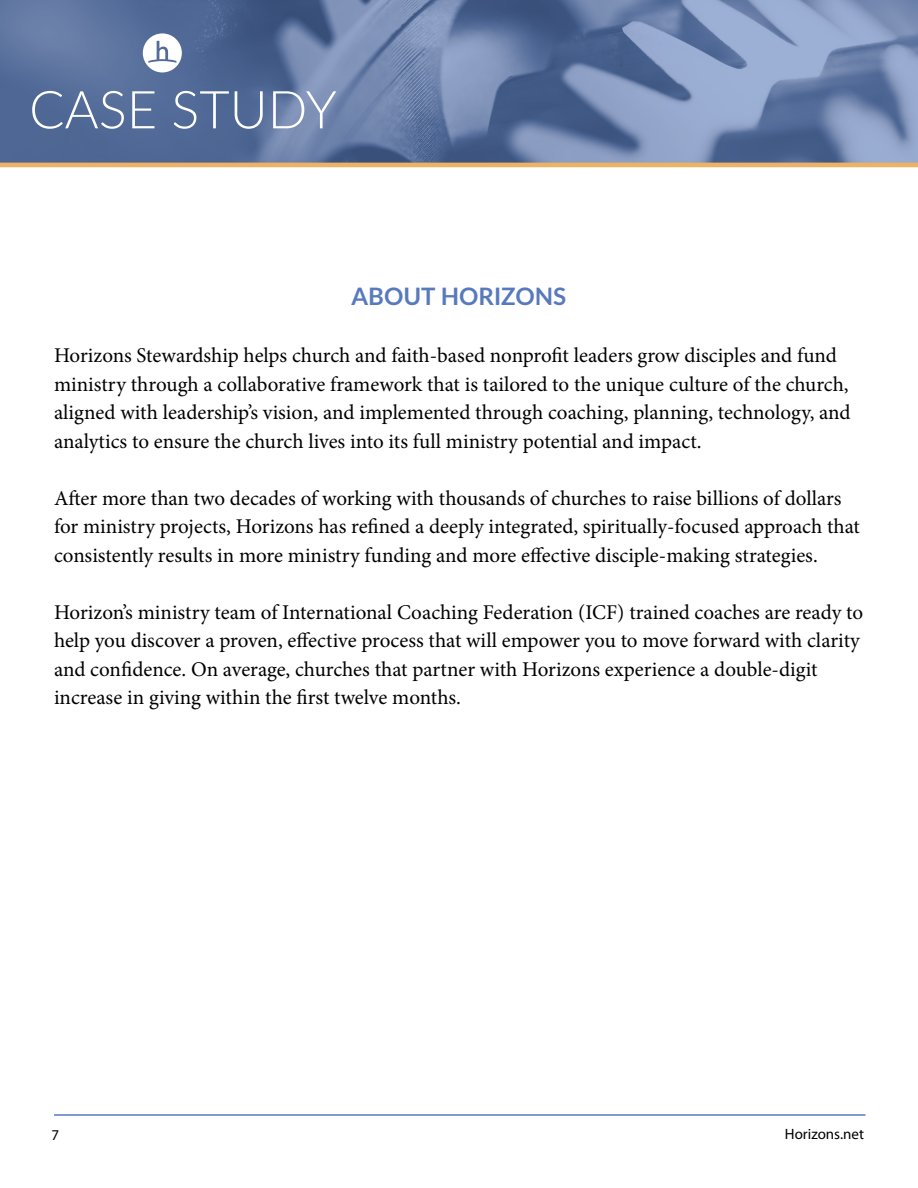
<style>
.page{position:relative;width:918px;height:1188px;background:#fff}
.page>*{position:absolute;margin:0;border:0;box-sizing:border-box;transform-origin:0 0}
.t1{font:300 52.35px "Lato";color:#fff}
.t2{font:700 24px "Lato";color:#587abc}
.t3{font:21px/28.5px "Minion Pro";letter-spacing:-.005em;color:#000}
.t4{font:15px "Myriad Pro";color:#000}
</style>
<div class="page">
<hr style="left:54px;top:1114px;width:811px;height:2px;background:#587abc">
<svg style="left:0;top:0;width:918px;height:163px;background:#687ea7"></svg>
<hr style="left:0;top:163px;width:918px;height:4px;background:#ecb367">
<svg style="left:143px;top:33px;width:39px;height:39px"></svg>
<h1 class="t1" style="left:29px;top:73px;width:309px">CASE STUDY</h1>
<p class="t2" style="left:352px;top:279px;width:216px">ABOUT HORIZONS</p>
<p class="t3" style="left:54px;top:342px;width:798px">Horizons Stewardship helps church and faith-based nonprofit leaders grow disciples and fund ministry through a collaborative framework that is tailored to the unique culture of the church, aligned with leadership’s vision, and implemented through coaching, planning, technology, and analytics to ensure the church lives into its full ministry potential and impact.</p>
<p class="t3" style="left:54px;top:484px;width:807px">After more than two decades of working with thousands of churches to raise billions of dollars for ministry projects, Horizons has refined a deeply integrated, spiritually-focused approach that consistently results in more ministry funding and more effective disciple-making strategies.</p>
<p class="t3" style="left:54px;top:598px;width:811px">Horizon’s ministry team of International Coaching Federation (ICF) trained coaches are ready to help you discover a proven, effective process that will empower you to move forward with clarity and confidence. On average, churches that partner with Horizons experience a double-digit increase in giving within the first twelve months.</p>
<p class="t4" style="left:52px;top:1126px;width:9px">7</p>
<p class="t4" style="left:785px;top:1125px;width:81px">Horizons.net</p>
</div>
